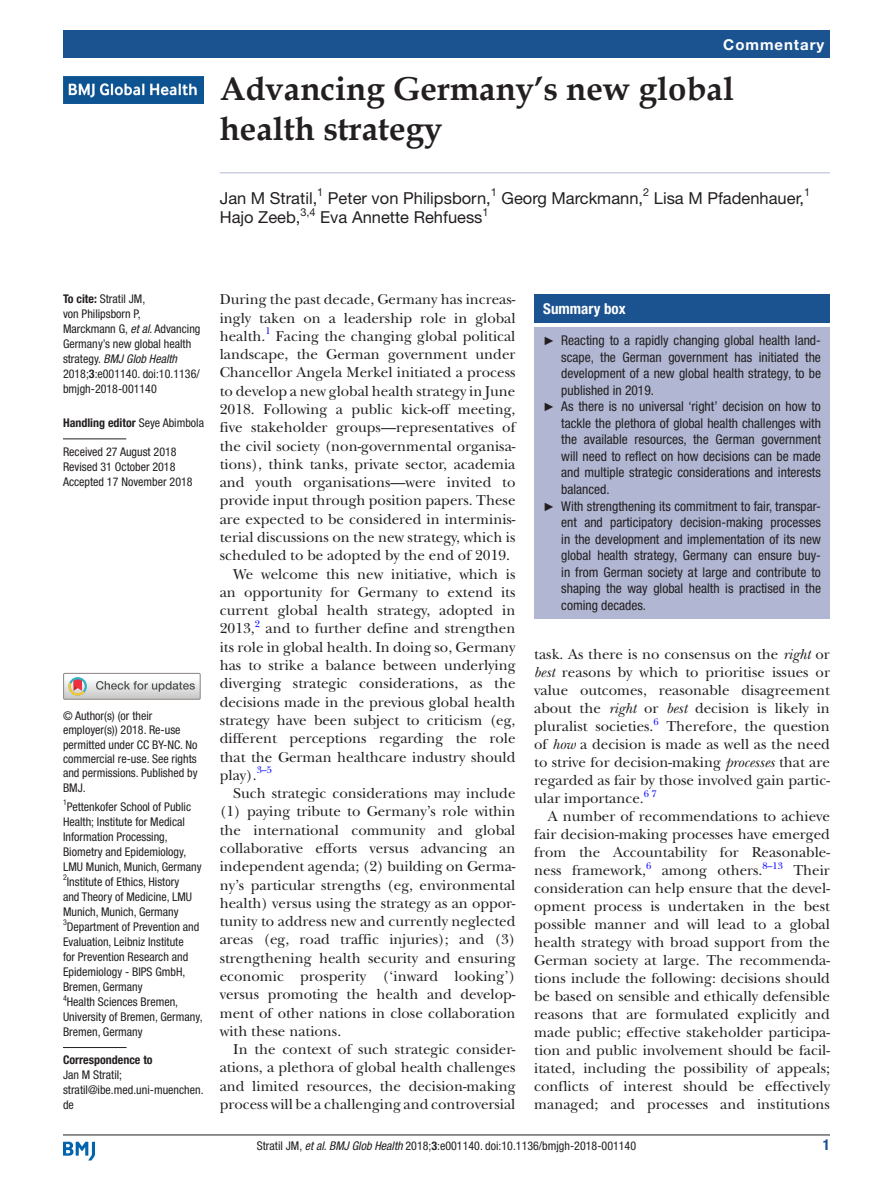
<style>
.page{position:relative;width:893px;height:1191px;background:#fff}
.page>*{position:absolute;margin:0;border:0;box-sizing:border-box;transform-origin:0 0}
.t1{font:700 33px/39px "Book Antiqua";color:#231f20}
.t2{font:16.5px "Helvetica Neue LT Std";color:#231f20}
.t3{font:15px/18.3px "New Baskerville";color:#231f20;text-align:justify}
.t4{font:700 15px "Helvetica Neue LT Std";letter-spacing:.065em;color:#fff}
.t5{font:700 condensed 15px "Helvetica Neue LT Std";color:#fff}
.t6{font:700 condensed 15px "Helvetica Neue LT Std";color:#1b5391}
.t7{font:condensed 13.5px "Helvetica Neue LT Std";color:#231f20}
.t8{font:condensed 12px/15px "Helvetica Neue LT Std";color:#231f20}
.t9{font:700 condensed 12px "Helvetica Neue LT Std";color:#231f20}
.t10{font:10.95px "Helvetica Neue LT Std";color:#231f20}
.t11{font:9.9px "New Baskerville";color:#00f}
.t12{font:condensed 7.95px "Helvetica Neue LT Std";color:#231f20}
.s1{font-weight:700}
.s2{font-style:italic}
.s3{font-weight:400}
.s4{font-family:"Arial";font-stretch:normal;font-size:12px}
</style>
<div class="page">
<hr style="left:63px;top:1134px;width:767px;height:1px;background:#231f20">
<svg style="left:63px;top:1141px;width:32px;height:19px"></svg>
<div style="left:63px;top:673px;width:138px;height:27px;border:1px solid #969090"></div>
<svg style="left:64px;top:673px;width:136px;height:26px"></svg>
<hr style="left:220px;top:172px;width:610px;height:1px;background:#b1b7d3">
<div style="left:63px;top:31px;width:767px;height:27px;background:#1b5391"></div>
<hr style="left:63px;top:438px;width:63px;height:1px;background:#231f20">
<hr style="left:63px;top:1047px;width:64px;height:1px;background:#231f20">
<img style="left:63px;top:77px;width:141px;height:27px">
<div style="left:534px;top:294px;width:296px;height:29px;background:#1b5391"></div>
<div style="left:534px;top:327px;width:296px;height:291px;background:#b1b7d3"></div>
<p class="t4" style="left:723px;top:35px;width:102px">Commentary</p>
<h1 class="t1" style="left:220px;top:70px;width:516px">Advancing Germany’s new global health strategy</h1>
<p class="t2" style="left:220px;top:188px;width:99px">Jan M Stratil,</p>
<p class="t10" style="left:317px;top:186px;width:8px">1</p>
<p class="t2" style="left:328px;top:188px;width:164px">Peter von Philipsborn,</p>
<p class="t10" style="left:491px;top:186px;width:8px">1</p>
<p class="t2" style="left:501px;top:188px;width:143px">Georg Marckmann,</p>
<p class="t10" style="left:643px;top:186px;width:8px">2</p>
<p class="t2" style="left:654px;top:188px;width:152px">Lisa M Pfadenhauer,</p>
<p class="t10" style="left:804px;top:186px;width:8px">1</p>
<p class="t2" style="left:220px;top:207px;width:82px">Hajo Zeeb,</p>
<p class="t10" style="left:300px;top:205px;width:17px">3,4</p>
<p class="t2" style="left:320px;top:207px;width:164px">Eva Annette Rehfuess</p>
<p class="t10" style="left:482px;top:205px;width:8px">1</p>
<p class="t8" style="left:63px;top:291px;width:139px"><span class="s1">To cite:</span> Stratil JM,<br>von Philipsborn P,<br>Marckmann G, <span class="s2">et al</span>. Advancing<br>Germany’s new global health strategy. <span class="s2">BMJ Glob Health<br></span>2018;<span class="s1">3</span>:e001140. doi:10.1136/ bmjgh-2018-001140</p>
<p class="t9" style="left:63px;top:415px;width:142px">Handling editor <span class="s3">Seye Abimbola</span></p>
<p class="t8" style="left:63px;top:444px;width:131px">Received 27 August 2018<br>Revised 31 October 2018<br>Accepted 17 November 2018</p>
<p class="t8" style="left:63px;top:708px;width:136px;line-height:14.4px">© Author(s) (or their employer(s)) 2018. Re-use permitted under CC BY-NC. No commercial re-use. See rights and permissions. Published by<br>BMJ.</p>
<p class="t12" style="left:63px;top:798px;width:5px">1</p>
<p class="t8" style="left:63px;top:799px;width:141px;text-indent:4px">Pettenkofer School of Public<br>Health; Institute for Medical<br>Information Processing,<br>Biometry and Epidemiology,<br>LMU Munich, Munich, Germany<br><sup>2</sup>Institute of Ethics, History<br>and Theory of Medicine, LMU<br>Munich, Munich, Germany<br><sup>3</sup>Department of Prevention and<br>Evaluation, Leibniz Institute<br>for Prevention Research and<br>Epidemiology - BIPS GmbH,<br>Bremen, Germany<br><sup>4</sup>Health Sciences Bremen,<br>University of Bremen, Germany,<br>Bremen, Germany</p>
<p class="t9" style="left:63px;top:1052px;width:91px">Correspondence to</p>
<p class="t8" style="left:63px;top:1067px;width:142px">Jan M Stratil; stratil@ibe.med.uni-muenchen. de</p>
<p class="t3" style="left:220px;top:290px;width:297px">During the past decade, Germany has increas&shy;ingly taken on a leadership role in global health.</p>
<p class="t11" style="left:265px;top:325px;width:7px">1</p>
<p class="t3" style="left:276px;top:327px;width:241px">Facing the changing global political</p>
<p class="t3" style="left:220px;top:345px;width:297px">landscape, the German government under</p>
<p class="t3" style="left:220px;top:363px;width:297px">Chancellor Angela Merkel initiated a process</p>
<p class="t3" style="left:220px;top:382px;width:297px">to develop a new global health strategy in June</p>
<p class="t3" style="left:220px;top:400px;width:297px">2018. Following a public kick-off meeting,</p>
<p class="t3" style="left:220px;top:418px;width:297px">five stakeholder groups—representatives of</p>
<p class="t3" style="left:220px;top:436px;width:297px">the civil society (non-governmental organisa-</p>
<p class="t3" style="left:220px;top:455px;width:297px">tions), think tanks, private sector, academia</p>
<p class="t3" style="left:220px;top:473px;width:297px">and youth organisations—were invited to</p>
<p class="t3" style="left:220px;top:491px;width:297px">provide input through position papers. These</p>
<p class="t3" style="left:220px;top:510px;width:297px">are expected to be considered in interminis-</p>
<p class="t3" style="left:220px;top:528px;width:297px">terial discussions on the new strategy, which is</p>
<p class="t3" style="left:220px;top:546px;width:292px">scheduled to be adopted by the end of 2019.</p>
<p class="t3" style="left:233px;top:564px;width:284px">We welcome this new initiative, which is</p>
<p class="t3" style="left:220px;top:583px;width:297px">an opportunity for Germany to extend its</p>
<p class="t3" style="left:220px;top:601px;width:297px">current global health strategy, adopted in</p>
<p class="t3" style="left:220px;top:619px;width:37px">2013,</p>
<p class="t11" style="left:255px;top:618px;width:7px">2</p>
<p class="t3" style="left:220px;top:619px;width:297px;text-indent:46px">and to further define and strengthen its role in global health. In doing so, Germany has to strike a balance between underlying diverging strategic considerations, as the decisions made in the previous global health strategy have been subject to criticism (eg, different perceptions regarding the role that the German healthcare industry should play).</p>
<p class="t11" style="left:257px;top:764px;width:17px">3–5</p>
<p class="t3" style="left:220px;top:784px;width:297px;text-indent:14px">Such strategic considerations may include (1) paying tribute to Germany’s role within the international community and global collaborative efforts versus advancing an independent agenda; (2) building on Germa&shy;ny’s particular strengths (eg, environmental health) versus using the strategy as an oppor&shy;tunity to address new and currently neglected areas (eg, road traffic injuries); and (3) strengthening health security and ensuring economic prosperity (‘inward looking’) versus promoting the health and develop&shy;ment of other nations in close collaboration with these nations.</p>
<p class="t3" style="left:220px;top:1040px;width:297px;text-indent:14px">In the context of such strategic consider&shy;ations, a plethora of global health challenges and limited resources, the decision-making process will be a challenging and controversial</p>
<p class="t5" style="left:543px;top:299px;width:84px">Summary box</p>
<p class="t7" style="left:543px;top:333px;width:279px"><span class="s4">►</span> Reacting to a rapidly changing global health land-</p>
<p class="t7" style="left:561px;top:349px;width:261px">scape, the German government has initiated the</p>
<p class="t7" style="left:561px;top:366px;width:261px">development of a new global health strategy, to be</p>
<p class="t7" style="left:561px;top:382px;width:94px">published in 2019.</p>
<p class="t7" style="left:543px;top:399px;width:279px"><span class="s4">►</span> As there is no universal ‘right’ decision on how to</p>
<p class="t7" style="left:561px;top:415px;width:261px">tackle the plethora of global health challenges with</p>
<p class="t7" style="left:561px;top:432px;width:261px">the available resources, the German government</p>
<p class="t7" style="left:561px;top:448px;width:261px">will need to reflect on how decisions can be made</p>
<p class="t7" style="left:561px;top:465px;width:261px">and multiple strategic considerations and interests</p>
<p class="t7" style="left:561px;top:481px;width:50px">balanced.</p>
<p class="t7" style="left:543px;top:498px;width:279px"><span class="s4">►</span> With strengthening its commitment to fair, transpar-</p>
<p class="t7" style="left:561px;top:514px;width:261px">ent and participatory decision-making processes</p>
<p class="t7" style="left:561px;top:531px;width:261px">in the development and implementation of its new</p>
<p class="t7" style="left:561px;top:547px;width:261px">global health strategy, Germany can ensure buy-</p>
<p class="t7" style="left:561px;top:564px;width:261px">in from German society at large and contribute to</p>
<p class="t7" style="left:561px;top:580px;width:261px">shaping the way global health is practised in the</p>
<p class="t7" style="left:561px;top:597px;width:86px">coming decades.</p>
<p class="t3" style="left:534px;top:645px;width:297px">task. As there is no consensus on the <span class="s2">right</span> or <span class="s2">best</span> reasons by which to prioritise issues or value outcomes, reasonable disagreement about the <span class="s2">right</span> or <span class="s2">best</span> decision is likely in pluralist societies.<sup>6</sup></p>
<p class="t3" style="left:534px;top:717px;width:297px;text-indent:132px">Therefore, the question of <span class="s2">how</span> a decision is made as well as the need to strive for decision-making <span class="s2">processes</span> that are regarded as fair by those involved gain partic&shy;ular importance.</p>
<p class="t11" style="left:644px;top:787px;width:14px">6 7</p>
<p class="t3" style="left:534px;top:807px;width:297px;text-indent:14px">A number of recommendations to achieve fair decision-making processes have emerged from the Accountability for Reasonable&shy;ness framework,</p>
<p class="t11" style="left:646px;top:859px;width:7px">6</p>
<p class="t3" style="left:662px;top:861px;width:102px">among others.</p>
<p class="t11" style="left:762px;top:859px;width:22px">8–13</p>
<p class="t3" style="left:534px;top:861px;width:297px;text-indent:259px">Their consideration can help ensure that the devel&shy;opment process is undertaken in the best possible manner and will lead to a global health strategy with broad support from the German society at large. The recommenda&shy;tions include the following: decisions should be based on sensible and ethically defensible reasons that are formulated explicitly and made public; effective stakeholder participa&shy;tion and public involvement should be facil&shy;itated, including the possibility of appeals; conflicts of interest should be effectively managed; and processes and institutions</p>
<p class="t8" style="left:257px;top:1137px;width:381px">Stratil JM, <span class="s2">et al</span>. <span class="s2">BMJ Glob Health</span> 2018;<span class="s1">3</span>:e001140. doi:10.1136/bmjgh-2018-001140</p>
<p class="t6" style="left:823px;top:1135px;width:9px">1</p>
</div>
